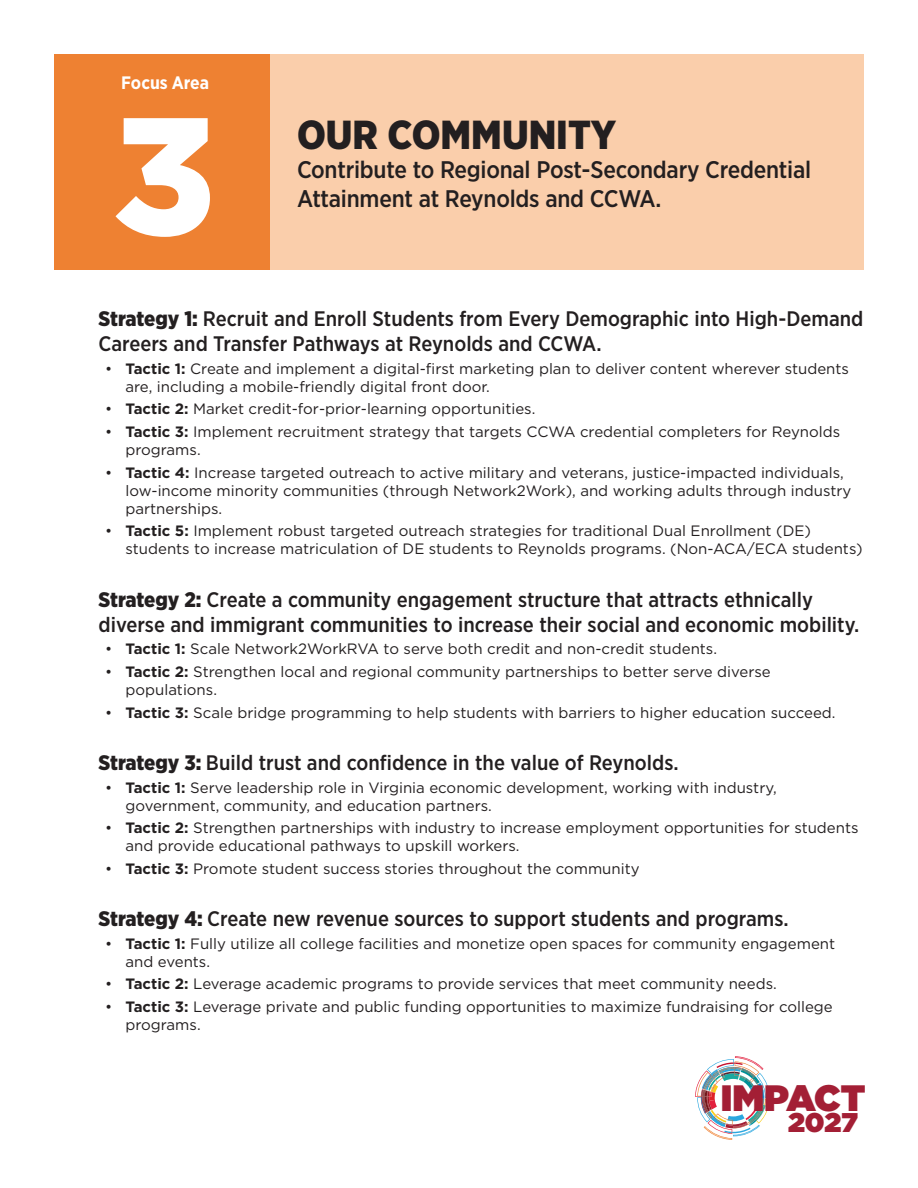
<style>
.page{position:relative;width:918px;height:1188px;background:#fff}
.page>*{position:absolute;margin:0;border:0;box-sizing:border-box;transform-origin:0 0}
.t1{font:900 166.35px "Gotham";color:#fff}
.t2{font:900 40.5px "Gotham Narrow";color:#231f20}
.t3{font:900 36.75px "Gotham";color:#a31f35}
.t4{font:900 27.15px "Gotham";color:#a31f35}
.t5{font:500 24px/28.8px "Gotham Narrow";letter-spacing:-.01em;color:#231f20}
.t6{font:500 21px/25.2px "Gotham Narrow";color:#231f20}
.t7{font:700 18px "Gotham Narrow";color:#fff}
.t8{font:15px/18px "Gotham";color:#231f20}
.s1{font-weight:900}
.s2{font-weight:700}
</style>
<div class="page">
<img style="left:695px;top:1056px;width:75px;height:84px">
<div style="left:54px;top:54px;width:216px;height:216px;background:#ee8132"></div>
<div style="left:270px;top:54px;width:594px;height:216px;background:#faceab"></div>
<h2 class="t7" style="left:121px;top:71px;width:89px">Focus Area</h2>
<h2 class="t1" style="left:113px;top:61px;width:105px">3</h2>
<h3 class="t2" style="left:297px;top:108px;width:321px">OUR COMMUNITY</h3>
<p class="t5" style="left:297px;top:155px;width:516px">Contribute to Regional Post-Secondary Credential<br>Attainment at Reynolds and CCWA.</p>
<h4 class="t6" style="left:99px;top:306px;width:766px"><span class="s1">Strategy 1:</span> Recruit and Enroll Students from Every Demographic into High-Demand<br>Careers and Transfer Pathways at Reynolds and CCWA.</h4>
<p class="t8" style="left:126px;top:359px;width:725px;text-indent:-20px">• <span class="s2">Tactic 1:</span> Create and implement a digital-first marketing plan to deliver content wherever students are, including a mobile-friendly digital front door.</p>
<p class="t8" style="left:105px;top:400px;width:432px">• <span class="s2">Tactic 2:</span> Market credit-for-prior-learning opportunities.</p>
<p class="t8" style="left:126px;top:422px;width:716px;text-indent:-20px">• <span class="s2">Tactic 3:</span> Implement recruitment strategy that targets CCWA credential completers for Reynolds programs.</p>
<p class="t8" style="left:126px;top:463px;width:727px;text-indent:-20px">• <span class="s2">Tactic 4:</span> Increase targeted outreach to active military and veterans, justice-impacted individuals, low-income minority communities (through Network2Work), and working adults through industry partnerships.</p>
<p class="t8" style="left:126px;top:522px;width:739px;text-indent:-20px">• <span class="s2">Tactic 5:</span> Implement robust targeted outreach strategies for traditional Dual Enrollment (DE) students to increase matriculation of DE students to Reynolds programs. (Non-ACA/ECA students)</p>
<h4 class="t6" style="left:99px;top:586px;width:762px"><span class="s1">Strategy 2:</span> Create a community engagement structure that attracts ethnically diverse and immigrant communities to increase their social and economic mobility.</h4>
<p class="t8" style="left:105px;top:640px;width:613px">• <span class="s2">Tactic 1:</span> Scale Network2WorkRVA to serve both credit and non-credit students.</p>
<p class="t8" style="left:126px;top:662px;width:647px;text-indent:-20px">• <span class="s2">Tactic 2:</span> Strengthen local and regional community partnerships to better serve diverse populations.</p>
<p class="t8" style="left:105px;top:703px;width:732px">• <span class="s2">Tactic 3:</span> Scale bridge programming to help students with barriers to higher education succeed.</p>
<h4 class="t6" style="left:99px;top:750px;width:582px"><span class="s1">Strategy 3:</span> Build trust and confidence in the value of Reynolds.</h4>
<p class="t8" style="left:126px;top:778px;width:653px;text-indent:-20px">• <span class="s2">Tactic 1:</span> Serve leadership role in Virginia economic development, working with industry, government, community, and education partners.</p>
<p class="t8" style="left:126px;top:819px;width:735px;text-indent:-20px">• <span class="s2">Tactic 2:</span> Strengthen partnerships with industry to increase employment opportunities for students and provide educational pathways to upskill workers.</p>
<p class="t8" style="left:105px;top:859px;width:536px">• <span class="s2">Tactic 3:</span> Promote student success stories throughout the community</p>
<h4 class="t6" style="left:99px;top:906px;width:692px"><span class="s1">Strategy 4:</span> Create new revenue sources to support students and programs.</h4>
<p class="t8" style="left:126px;top:934px;width:711px;text-indent:-20px">• <span class="s2">Tactic 1:</span> Fully utilize all college facilities and monetize open spaces for community engagement and events.</p>
<p class="t8" style="left:105px;top:975px;width:673px">• <span class="s2">Tactic 2:</span> Leverage academic programs to provide services that meet community needs.</p>
<p class="t8" style="left:126px;top:997px;width:709px;text-indent:-20px">• <span class="s2">Tactic 3:</span> Leverage private and public funding opportunities to maximize fundraising for college programs.</p>
<h3 class="t3" style="left:721px;top:1072px;width:146px">IMPACT</h3>
<h3 class="t4" style="left:788px;top:1103px;width:71px">2027</h3>
</div>
